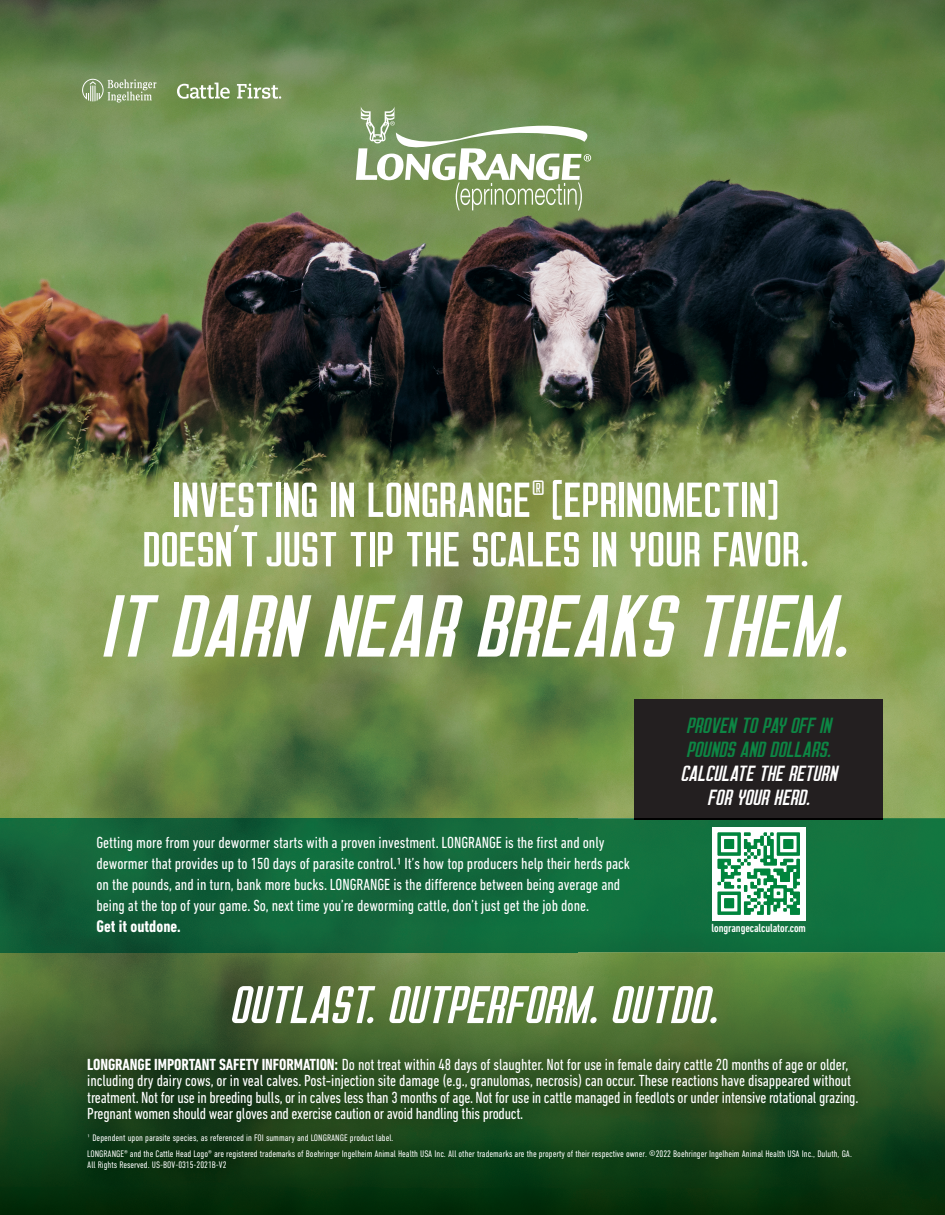
<style>
.page{position:relative;width:945px;height:1215px;background:#fff}
.page>*{position:absolute;margin:0;border:0;box-sizing:border-box;transform-origin:0 0}
.t1{font:italic 102px "Courager";color:#fff}
.t2{font:57px/49.5px "Courager";color:#fff;text-align:center}
.t3{font:italic 25.5px/24px "Courager";color:#0d8644}
.t4{font:italic 25.5px/24px "Courager";color:#fff;text-align:center}
.t5{font:700 condensed 17.1px "DIN Next LT Pro";color:#fff}
.t6{font:condensed 16.35px/16.5px "DIN Next LT Pro";letter-spacing:-.005em;color:#fff}
.t7{font:500 condensed 12px "DIN Next LT Pro";letter-spacing:-.01em;color:#fff}
.t8{font:300 9.3px/15.8px "DIN Condensed";letter-spacing:-.005em;color:#fff}
.s1{font-weight:700}
</style>
<div class="page">
<img style="left:0;top:0;width:945px;height:685px">
<img style="left:0;top:685px;width:682px;height:133px">
<img style="left:682px;top:685px;width:263px;height:53px">
<img style="left:883px;top:738px;width:62px;height:80px">
<img style="left:0;top:818px;width:945px;height:238px">
<img style="left:0;top:1056px;width:104px;height:159px">
<img style="left:841px;top:1056px;width:104px;height:159px">
<img style="left:104px;top:1187px;width:737px;height:28px">
<svg style="left:356px;top:106px;width:236px;height:104px"></svg>
<svg style="left:232px;top:986px;width:143px;height:37px"></svg>
<svg style="left:389px;top:986px;width:208px;height:37px"></svg>
<svg style="left:612px;top:986px;width:105px;height:37px"></svg>
<svg style="left:177px;top:83px;width:53px;height:16px"></svg>
<svg style="left:237px;top:84px;width:44px;height:15px"></svg>
<svg style="left:82px;top:79px;width:75px;height:24px"></svg>
<div style="left:634px;top:700px;width:249px;height:120px;background:#231f20"></div>
<img style="left:74px;top:1044px;width:799px;height:143px">
<div style="left:712px;top:827px;width:93px;height:93px;background:#fff"></div>
<svg style="left:718px;top:833px;width:82px;height:82px"></svg>
<h2 class="t2" style="left:143px;top:473px;width:668px">INVESTING IN LONGRANGE<sup>®</sup> (EPRINOMECTIN)<br>DOESN’T JUST TIP THE SCALES IN YOUR FAVOR.</h2>
<h1 class="t1" style="left:100px;top:573px;width:750px">IT DARN NEAR BREAKS THEM.</h1>
<h3 class="t3" style="left:686px;top:713px;width:146px">PROVEN TO PAY OFF IN<br>POUNDS AND DOLLARS.</h3>
<h3 class="t4" style="left:681px;top:761px;width:158px">CALCULATE THE RETURN<br>FOR YOUR HERD.</h3>
<p class="t6" style="left:96px;top:832px;width:535px;line-height:21.1px">Getting more from your dewormer starts with a proven investment. LONGRANGE is the first and only dewormer that provides up to 150 days of parasite control.1 It’s how top producers help their herds pack on the pounds, and in turn, bank more bucks. LONGRANGE is the difference between being average and being at the top of your game. So, next time you’re deworming cattle, don’t just get the job done.</p>
<p class="t5" style="left:96px;top:917px;width:86px">Get it outdone.</p>
<p class="t7" style="left:712px;top:921px;width:96px">longrangecalculator.com</p>
<p class="t6" style="left:87px;top:1056px;width:773px"><span class="s1">LONGRANGE IMPORTANT SAFETY INFORMATION:</span> Do not treat within 48 days of slaughter. Not for use in female dairy cattle 20 months of age or older, including dry dairy cows, or in veal calves. Post-injection site damage (e.g., granulomas, necrosis) can occur. These reactions have disappeared without treatment. Not for use in breeding bulls, or in calves less than 3 months of age. Not for use in cattle managed in feedlots or under intensive rotational grazing.<br>Pregnant women should wear gloves and exercise caution or avoid handling this product.</p>
<p class="t8" style="left:87px;top:1130px;width:766px">¹ Dependent upon parasite species, as referenced in FOI summary and LONGRANGE product label.<br>LONGRANGE<sup>®</sup> and the Cattle Head Logo<sup>®</sup> are registered trademarks of Boehringer Ingelheim Animal Health USA Inc. All other trademarks are the property of their respective owner. ©2022 Boehringer Ingelheim Animal Health USA Inc., Duluth, GA.</p>
<p class="t8" style="left:87px;top:1157px;width:141px">All Rights Reserved. US-BOV-0315-2021B-V2</p>
</div>
